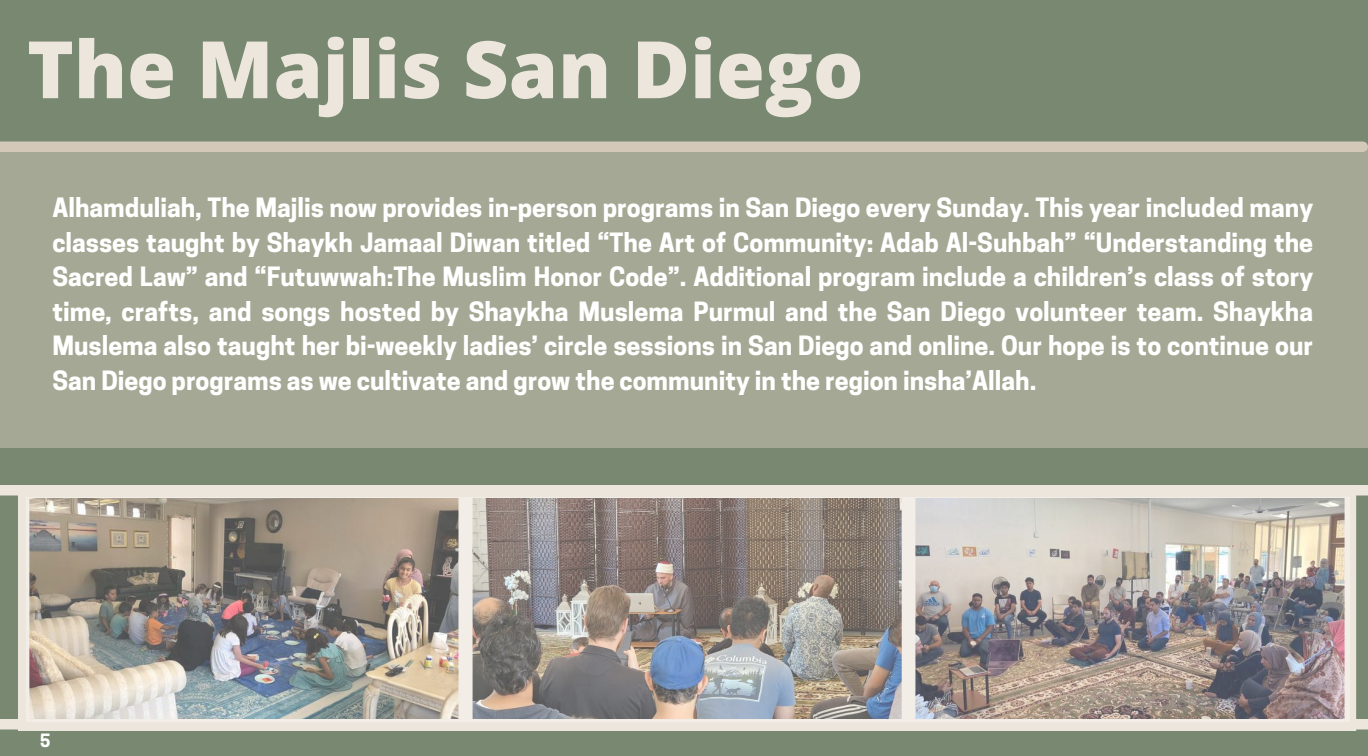
<style>
.page{position:relative;width:1368px;height:756px;background:#788871}
.page>*{position:absolute;margin:0;border:0;box-sizing:border-box;transform-origin:0 0}
.t1{font:800 79.3px "Open Sans";color:#ede6dd}
.t2{font:700 25px/34.5px "Cooper Hewitt";color:#fff;text-align:justify}
.t3{font:700 17.3px "Cooper Hewitt";color:#fff}
</style>
<div class="page">
<div style="left:0;top:142px;width:1363px;height:10px;background:#d4c9b9"></div>
<div style="left:0;top:149px;width:1368px;height:299px;background:#a5a894"></div>
<div style="left:0;top:485px;width:1368px;height:11px;background:#ede6dd"></div>
<div style="left:0;top:719px;width:1368px;height:11px;background:#ede6dd"></div>
<svg style="left:18px;top:496px;width:443px;height:235px"></svg>
<svg style="left:461px;top:496px;width:443px;height:235px"></svg>
<svg style="left:904px;top:496px;width:452px;height:235px"></svg>
<img style="left:27px;top:498px;width:1323px;height:224px">
<h1 class="t1" style="left:27px;top:14px;width:838px">The Majlis San Diego</h1>
<p class="t2" style="left:52px;top:194px;width:1262px">Alhamduliah, The Majlis now provides in-person programs in San Diego every Sunday. This year included many classes taught by Shaykh Jamaal Diwan titled “The Art of Community: Adab Al-Suhbah” “Understanding the Sacred Law” and “Futuwwah:The Muslim Honor Code”. Additional program include a children’s class of story time, crafts, and songs hosted by Shaykha Muslema Purmul and the San Diego volunteer team. Shaykha Muslema also taught her bi-weekly ladies’ circle sessions in San Diego and online. Our hope is to continue our San Diego programs as we cultivate and grow the community in the region insha’Allah.</p>
<p class="t3" style="left:40px;top:734px;width:12px">5</p>
</div>
